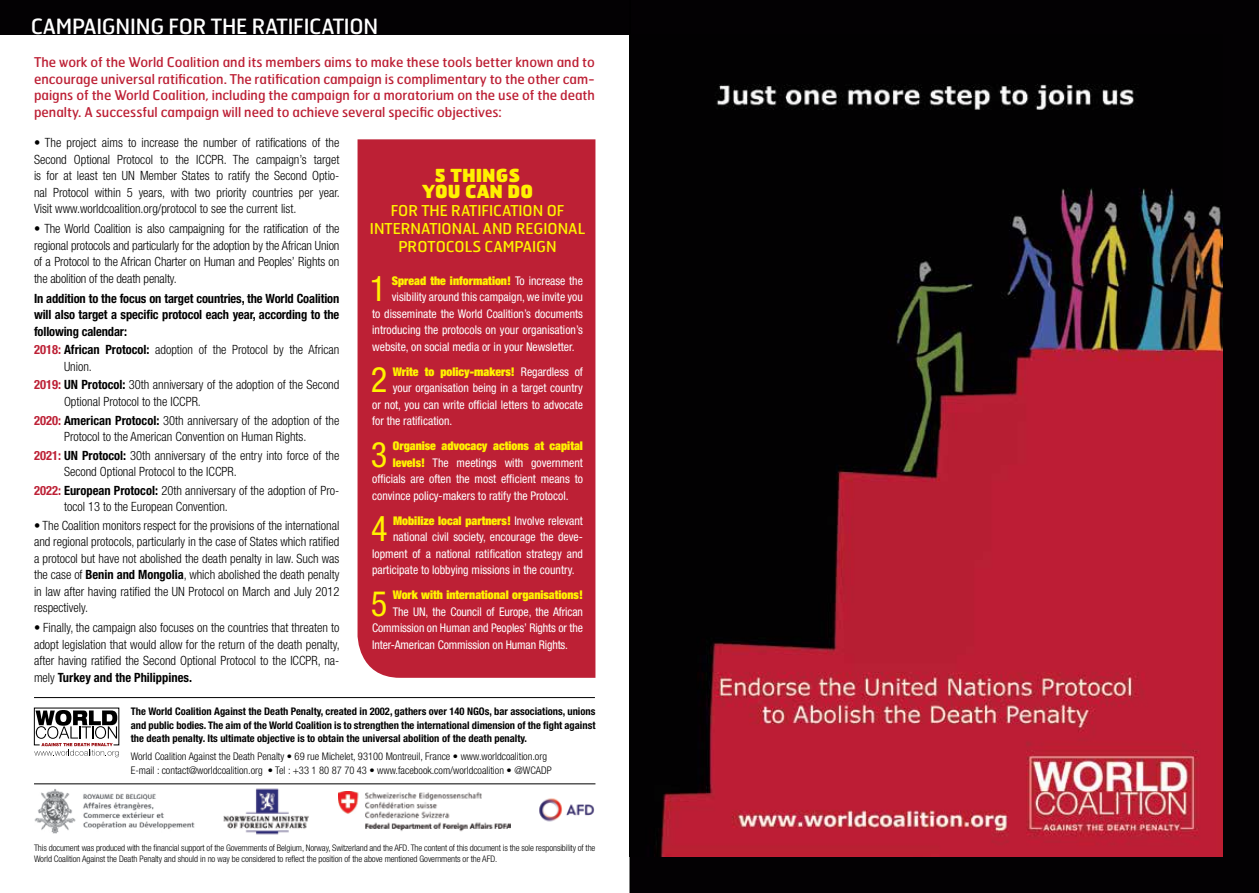
<style>
.page{position:relative;width:1259px;height:893px;background:#fff}
.page>*{position:absolute;margin:0;border:0;box-sizing:border-box;transform-origin:0 0}
.t1{font:condensed 35.1px "Helvetica Neue";color:#fff200}
.t2{font:21px "Hermes";letter-spacing:-.01em;color:#fff}
.t3{font:900 18px/16.5px "Hermes";color:#fff200;text-align:center}
.t4{font:15px "Hermes";color:#fff200}
.t5{font:13.5px/16.5px "Hermes";color:#bd2035;text-align:justify}
.t6{font:300 condensed 12.75px/16.5px "Helvetica Neue";color:#000;text-align:justify}
.t7{font:700 condensed 12.75px/16.5px "Helvetica Neue";letter-spacing:-.01em;color:#000;text-align:justify}
.t8{font:condensed 12px/16.5px "Helvetica Neue";color:#fff;text-align:justify}
.t9{font:900 expanded 12px "Helvetica Neue";color:#fff200}
.t10{font:700 condensed 10.5px/13.5px "Helvetica Neue";color:#000;text-align:justify}
.t11{font:300 condensed 10.5px/13.5px "Helvetica Neue";color:#000}
.t12{font:300 condensed 9px/10.5px "Helvetica Neue";letter-spacing:-.01em;color:#000}
.s1{font-weight:700;color:#bd2035}
.s2{font-weight:700}
.s3{font-weight:400;font-stretch:condensed;color:#fff}
.s4{font-weight:900;font-stretch:expanded;color:#fff200}
</style>
<div class="page">
<div style="left:357px;top:139px;width:238px;height:539px;background:#bd2035"></div>
<div style="left:0;top:0;width:629px;height:34px;background:#030103"></div>
<div style="left:629px;top:0;width:630px;height:893px;background:#030103"></div>
<hr style="left:34px;top:697px;width:561px;height:1px;background:#000">
<img style="left:629px;top:34px;width:593px;height:822px">
<svg style="left:34px;top:708px;width:85px;height:49px"></svg>
<img style="left:223px;top:788px;width:86px;height:47px">
<img style="left:338px;top:791px;width:172px;height:41px">
<img style="left:539px;top:798px;width:56px;height:24px">
<img style="left:34px;top:789px;width:161px;height:44px">
<hr style="left:34px;top:784px;width:561px;height:1px;background:#000">
<h2 class="t2" style="left:31px;top:13px;width:349px">CAMPAIGNING FOR THE RATIFICATION</h2>
<p class="t5" style="left:34px;top:54px;width:562px">The work of the World Coalition and its members aims to make these tools better known and to encourage universal ratification. The ratification campaign is complimentary to the other cam&shy;paigns of the World Coalition, including the campaign for a moratorium on the use of the death penalty. A successful campaign will need to achieve several specific objectives:</p>
<p class="t6" style="left:34px;top:135px;width:307px">• The project aims to increase the number of ratifications of the Second Optional Protocol to the ICCPR. The campaign’s target is for at least ten UN Member States to ratify the Second Optio&shy;nal Protocol within 5 years, with two priority countries per year.<br>Visit www.worldcoalition.org/protocol to see the current list.</p>
<p class="t6" style="left:34px;top:220px;width:307px">• The World Coalition is also campaigning for the ratification of the regional protocols and particularly for the adoption by the African Union of a Protocol to the African Charter on Human and Peoples’ Rights on the abolition of the death penalty.</p>
<p class="t7" style="left:34px;top:290px;width:307px">In addition to the focus on target countries, the World Coalition will also target a specific protocol each year, according to the following calendar:</p>
<p class="t6" style="left:64px;top:341px;width:277px;text-indent:-30px"><span class="s1">2018:</span> <span class="s2">African Protocol:</span> adoption of the Protocol by the African<br>Union.</p>
<p class="t6" style="left:64px;top:377px;width:277px;text-indent:-30px"><span class="s1">2019:</span> <span class="s2">UN Protocol:</span> 30th anniversary of the adoption of the Second<br>Optional Protocol to the ICCPR.</p>
<p class="t6" style="left:34px;top:412px;width:307px;text-align:center"><span class="s1">2020:</span> <span class="s2">American Protocol:</span> 30th anniversary of the adoption of the<br>Protocol to the American Convention on Human Rights.</p>
<p class="t6" style="left:64px;top:447px;width:277px;text-indent:-30px"><span class="s1">2021:</span> <span class="s2">UN Protocol:</span> 30th anniversary of the entry into force of the<br>Second Optional Protocol to the ICCPR.</p>
<p class="t6" style="left:64px;top:482px;width:277px;text-indent:-30px"><span class="s1">2022:</span> <span class="s2">European Protocol:</span> 20th anniversary of the adoption of Pro&shy;tocol 13 to the European Convention.</p>
<p class="t6" style="left:34px;top:517px;width:307px">• The Coalition monitors respect for the provisions of the international and regional protocols, particularly in the case of States which ratified a protocol but have not abolished the death penalty in law. Such was the case of <span class="s2">Benin and Mongolia</span>, which abolished the death penalty in law after having ratified the UN Protocol on March and July 2012 respectively.</p>
<p class="t6" style="left:34px;top:619px;width:307px">• Finally, the campaign also focuses on the countries that threaten to adopt legislation that would allow for the return of the death penalty, after having ratified the Second Optional Protocol to the ICCPR, na&shy;mely <span class="s2">Turkey and the Philippines.</span></p>
<h3 class="t3" style="left:422px;top:166px;width:113px">5 THINGS<br>YOU CAN DO</h3>
<p class="t4" style="left:391px;top:201px;width:10px">for</p>
<p class="t4" style="left:421px;top:201px;width:10px">the</p>
<p class="t4" style="left:451px;top:201px;width:19px">Ratification</p>
<p class="t4" style="left:547px;top:201px;width:10px">of</p>
<p class="t4" style="left:370px;top:219px;width:14px">International</p>
<p class="t4" style="left:482px;top:219px;width:11px">and</p>
<p class="t4" style="left:516px;top:219px;width:20px">Regional</p>
<p class="t4" style="left:398px;top:237px;width:20px">Protocols</p>
<p class="t4" style="left:484px;top:237px;width:19px">Campaign</p>
<h1 class="t1" style="left:370px;top:268px;width:18px">1</h1>
<p class="t9" style="left:392px;top:273px;width:193px">Spread the information! <span class="s3">To increase the</span></p>
<p class="t8" style="left:392px;top:289px;width:193px">visibility around this campaign, we invite you</p>
<p class="t8" style="left:372px;top:305px;width:212px">to disseminate the World Coalition’s documents</p>
<p class="t8" style="left:372px;top:322px;width:212px">introducing the protocols on your organisation’s</p>
<p class="t8" style="left:372px;top:338px;width:204px">website, on social media or in your Newsletter.</p>
<h1 class="t1" style="left:371px;top:359px;width:18px">2</h1>
<p class="t9" style="left:393px;top:364px;width:192px">Write to policy-makers! <span class="s3">Regardless of</span></p>
<p class="t8" style="left:393px;top:380px;width:192px">your organisation being in a target country</p>
<p class="t8" style="left:372px;top:396px;width:212px">or not, you can write official letters to advocate</p>
<p class="t8" style="left:372px;top:413px;width:82px">for the ratification.</p>
<h1 class="t1" style="left:371px;top:434px;width:18px">3</h1>
<p class="t9" style="left:393px;top:438px;width:192px">Organise advocacy actions at capital</p>
<p class="t8" style="left:393px;top:454px;width:192px"><span class="s4">levels!</span> The meetings with government</p>
<p class="t8" style="left:372px;top:471px;width:212px">officials are often the most efficient means to</p>
<p class="t8" style="left:372px;top:487px;width:198px">convince policy-makers to ratify the Protocol.</p>
<h1 class="t1" style="left:371px;top:508px;width:18px">4</h1>
<p class="t9" style="left:393px;top:513px;width:191px">Mobilize local partners! <span class="s3">Involve relevant</span></p>
<p class="t8" style="left:393px;top:529px;width:191px">national civil society, encourage the deve-</p>
<p class="t8" style="left:372px;top:545px;width:212px">lopment of a national ratification strategy and</p>
<p class="t8" style="left:372px;top:562px;width:204px">participate to lobbying missions in the country.</p>
<h1 class="t1" style="left:371px;top:583px;width:18px">5</h1>
<p class="t9" style="left:393px;top:587px;width:192px">Work with international organisations!</p>
<p class="t8" style="left:372px;top:603px;width:212px;text-indent:21px">The UN, the Council of Europe, the African Commission on Human and Peoples’ Rights or the Inter-American Commission on Human Rights.</p>
<p class="t10" style="left:131px;top:705px;width:466px">The World Coalition Against the Death Penalty, created in 2002, gathers over 140 NGOs, bar associations, unions and public bodies. The aim of the World Coalition is to strengthen the international dimension of the fight against the death penalty. Its ultimate objective is to obtain the universal abolition of the death penalty.</p>
<p class="t11" style="left:131px;top:749px;width:422px">World Coalition Against the Death Penalty • 69 rue Michelet, 93100 Montreuil, France • www.worldcoalition.org<br>E-mail : contact@worldcoalition.org • Tel : +33 1 80 87 70 43 • www.facebook.com/worldcoalition • @WCADP</p>
<p class="t12" style="left:34px;top:843px;width:563px">This document was produced with the financial support of the Governments of Belgium, Norway, Switzerland and the AFD. The content of this document is the sole responsibility of the<br>World Coalition Against the Death Penalty and should in no way be considered to reflect the position of the above mentioned Governments or the AFD.</p>
</div>
